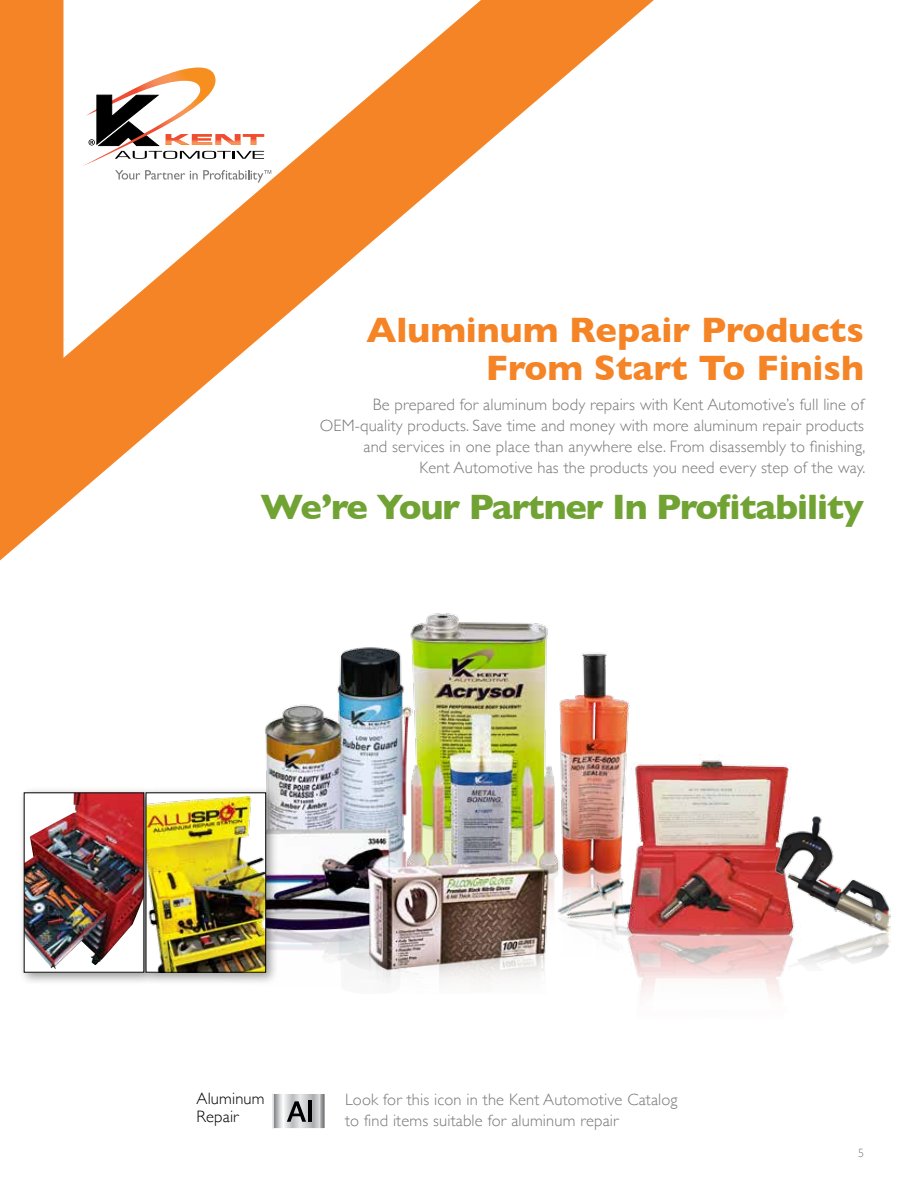
<style>
.page{position:relative;width:918px;height:1188px;background:#fff}
.page>*{position:absolute;margin:0;border:0;box-sizing:border-box;transform-origin:0 0}
.t1{font:700 36px/37.5px "Gill Sans";color:#f58427;text-align:right}
.t2{font:700 36px "Gill Sans";letter-spacing:-.03em;color:#71a334}
.t3{font:300 16.5px/21px "Gill Sans";letter-spacing:.01em;color:#77787b;text-align:right}
.t4{font:300 16.5px/18px "Gill Sans";letter-spacing:.01em;color:#000}
.t5{font:300 12px "Gill Sans";color:#77787b}
</style>
<div class="page">
<svg style="left:0;top:0;width:654px;height:560px"></svg>
<svg style="left:82px;top:68px;width:189px;height:115px"></svg>
<img style="left:264px;top:613px;width:366px;height:371px">
<img style="left:619px;top:755px;width:172px;height:241px">
<img style="left:774px;top:814px;width:117px;height:157px">
<div style="left:18px;top:787px;width:139px;height:198px;background:#000;opacity:.4"></div>
<img style="left:26px;top:794px;width:114px;height:175px">
<div style="left:140px;top:787px;width:139px;height:198px;background:#000;opacity:.4"></div>
<img style="left:148px;top:797px;width:116px;height:174px">
<div style="left:146px;top:792px;width:120px;height:181px;border:1px solid #000"></div>
<svg style="left:275px;top:1095px;width:48px;height:32px"></svg>
<div style="left:272px;top:1092px;width:54px;height:38px;border:2px solid #fff"></div>
<svg style="left:287px;top:1101px;width:19px;height:21px"></svg>
<hr style="left:308px;top:1100px;width:4px;height:22px;background:#000">
<h1 class="t1" style="left:366px;top:311px;width:499px">Aluminum Repair Products<br>From Start To Finish</h1>
<p class="t3" style="left:320px;top:393px;width:547px">Be prepared for aluminum body repairs with Kent Automotive’s full line of OEM-quality products. Save time and money with more aluminum repair products and services in one place than anywhere else. From disassembly to finishing,<br>Kent Automotive has the products you need every step of the way.</p>
<h1 class="t2" style="left:260px;top:478px;width:605px">We’re Your Partner In Profitability</h1>
<p class="t4" style="left:197px;top:1089px;width:69px">Aluminum<br>Repair</p>
<p class="t3" style="left:345px;top:1088px;width:334px;text-align:left">Look for this icon in the Kent Automotive Catalog to find items suitable for aluminum repair</p>
<p class="t5" style="left:858px;top:1144px;width:7px">5</p>
</div>
